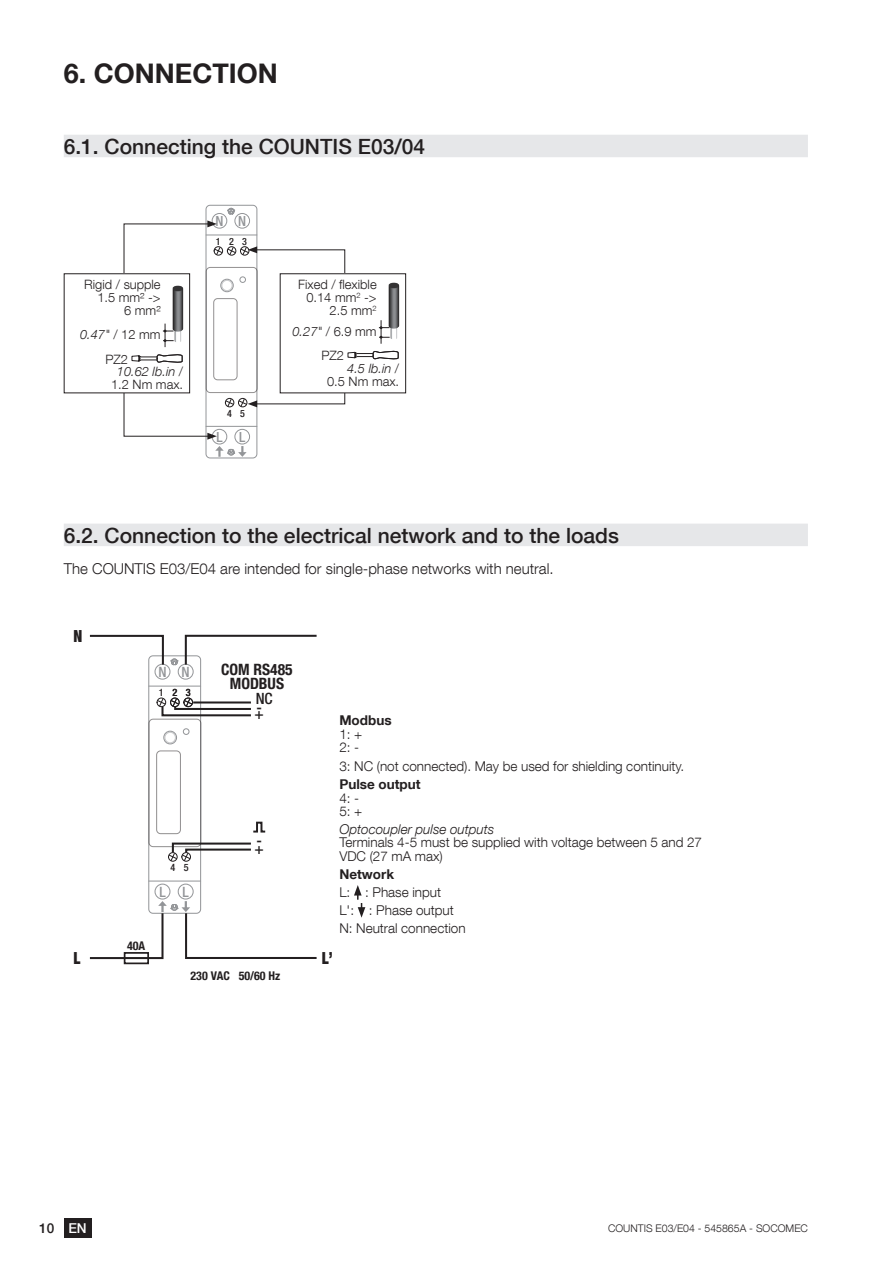
<style>
.page{position:relative;width:893px;height:1263px;background:#fff}
.page>*{position:absolute;margin:0;border:0;box-sizing:border-box;transform-origin:0 0}
.t1{font:700 27px "Helvetica Neue LT Com";color:#231f20}
.t2{font:500 21px "Helvetica Neue LT Com";color:#231f20}
.t3{font:900 condensed 16.65px "Helvetica Neue LT Com";color:#231f20;scale:.9 1}
.t4{font:700 condensed 15.6px/14.2px "Helvetica Neue LT Com";color:#231f20;text-align:center}
.t5{font:500 condensed 15.6px/12px "Helvetica Neue LT Com";color:#231f20}
.t6{font:300 15px "Helvetica Neue LT Com";color:#231f20}
.t7{font:500 condensed 14.25px "Helvetica Neue LT Com";color:#939598}
.t8{font:500 condensed 13.95px "Helvetica Neue LT Com";color:#939598}
.t9{font:500 13.65px "Helvetica Neue LT Com";color:#231f20}
.t10{font:300 13.5px/13.5px "Helvetica Neue LT Com";color:#231f20}
.t11{font:700 13.5px "Helvetica Neue LT Com";color:#231f20}
.t12{font:italic 300 13.5px "Helvetica Neue LT Com";color:#231f20}
.t13{font:300 12.9px/12.9px "Helvetica Neue LT Com";color:#231f20;text-align:right}
.t14{font:italic 300 12.9px/12.9px "Helvetica Neue LT Com";color:#231f20;text-align:center}
.t15{font:700 condensed 12px "Helvetica Neue LT Com";color:#231f20}
.t16{font:300 10.5px "Helvetica Neue LT Com";color:#231f20}
.t17{font:500 condensed 10.2px "Helvetica Neue LT Com";color:#231f20}
.t18{font:500 condensed 9.9px "Helvetica Neue LT Com";color:#231f20}
.s1{font-style:italic}
.s2{font-style:normal}
.s3{color:#fff}
</style>
<div class="page">
<div style="left:64px;top:1218px;width:27px;height:19px;background:#231f20"></div>
<div style="left:64px;top:135px;width:744px;height:22px;background:#e6e7e9"></div>
<div style="left:64px;top:524px;width:744px;height:22px;background:#e6e7e9"></div>
<svg style="left:123px;top:204px;width:276px;height:255px"></svg>
<div style="left:64px;top:273px;width:126px;height:120px;border:1px solid #231f20"></div>
<svg style="left:354px;top:885px;width:11px;height:33px"></svg>
<div style="left:124px;top:952px;width:25px;height:12px;border:2px solid #231f20"></div>
<svg style="left:89px;top:634px;width:228px;height:326px"></svg>
<h1 class="t1" style="left:64px;top:56px;width:216px">6. CONNECTION</h1>
<h2 class="t2" style="left:64px;top:134px;width:363px">6.1. Connecting the COUNTIS E03/04</h2>
<p class="t8" style="left:215px;top:213px;width:32px">N N</p>
<p class="t13" style="left:84px;top:278px;width:78px">Rigid / supple<br>1.5 mm² -&gt;<br>6 mm²</p>
<p class="t13" style="left:80px;top:322px;width:82px;line-height:24.2px;text-align:center"><span class="s1">0.47"</span> / 12 mm<br>PZ2</p>
<p class="t14" style="left:111px;top:365px;width:74px">10.62 lb.in <span class="s2">/<br>1.2 Nm max.</span></p>
<p class="t18" style="left:216px;top:235px;width:33px">123</p>
<p class="t18" style="left:227px;top:407px;width:19px">4 5</p>
<p class="t8" style="left:216px;top:428px;width:30px">L L</p>
<p class="t13" style="left:298px;top:278px;width:80px">Fixed / flexible<br>0.14 mm<sup>2</sup> -&gt;<br>2.5 mm<sup>2</sup></p>
<p class="t13" style="left:292px;top:319px;width:86px;line-height:24.2px;text-align:center"><span class="s1">0.27"</span> / 6.9 mm<br>PZ2</p>
<p class="t13" style="left:327px;top:362px;width:74px"><span class="s1">4.5 lb.in</span> /<br>0.5 Nm max.</p>
<h2 class="t2" style="left:64px;top:523px;width:557px">6.2. Connection to the electrical network and to the loads</h2>
<p class="t6" style="left:64px;top:559px;width:491px">The COUNTIS E03/E04 are intended for single-phase networks with neutral.</p>
<p class="t3" style="left:73px;top:626px;width:11px">N</p>
<p class="t7" style="left:158px;top:663px;width:33px">N N</p>
<p class="t17" style="left:159px;top:686px;width:6px">1</p>
<p class="t17" style="left:172px;top:686px;width:20px">2 3</p>
<p class="t4" style="left:221px;top:662px;width:73px">COM RS485<br>MODBUS</p>
<p class="t5" style="left:255px;top:692px;width:20px">NC -+</p>
<p class="t17" style="left:170px;top:861px;width:20px">4 5</p>
<p class="t7" style="left:159px;top:883px;width:31px">L L</p>
<p class="t15" style="left:127px;top:938px;width:20px">40A</p>
<p class="t5" style="left:256px;top:834px;width:7px">-</p>
<p class="t5" style="left:255px;top:842px;width:11px">+</p>
<p class="t11" style="left:339px;top:712px;width:54px">Modbus</p>
<p class="t10" style="left:339px;top:727px;width:24px">1: +<br>2: -</p>
<p class="t10" style="left:339px;top:759px;width:346px">3: NC (not connected). May be used for shielding continuity.</p>
<p class="t11" style="left:339px;top:776px;width:83px">Pulse output</p>
<p class="t10" style="left:339px;top:791px;width:24px">4: -<br>5: +</p>
<p class="t12" style="left:339px;top:821px;width:156px">Optocoupler pulse outputs</p>
<p class="t10" style="left:339px;top:835px;width:364px">Terminals 4-5 must be supplied with voltage between 5 and 27<br>VDC (27 mA max)</p>
<p class="t11" style="left:339px;top:865px;width:56px">Network</p>
<p class="t10" style="left:339px;top:882px;width:128px;line-height:18px">L: : Phase input<br>L': : Phase output<br>N: Neutral connection</p>
<p class="t3" style="left:73px;top:948px;width:9px">L</p>
<p class="t3" style="left:322px;top:948px;width:14px">L’</p>
<p class="t15" style="left:190px;top:968px;width:91px">230 VAC 50/60 Hz</p>
<p class="t9" style="left:39px;top:1220px;width:49px">10 <span class="s3">EN</span></p>
<p class="t16" style="left:608px;top:1221px;width:201px">COUNTIS E03/E04 - 545865A - SOCOMEC</p>
</div>
